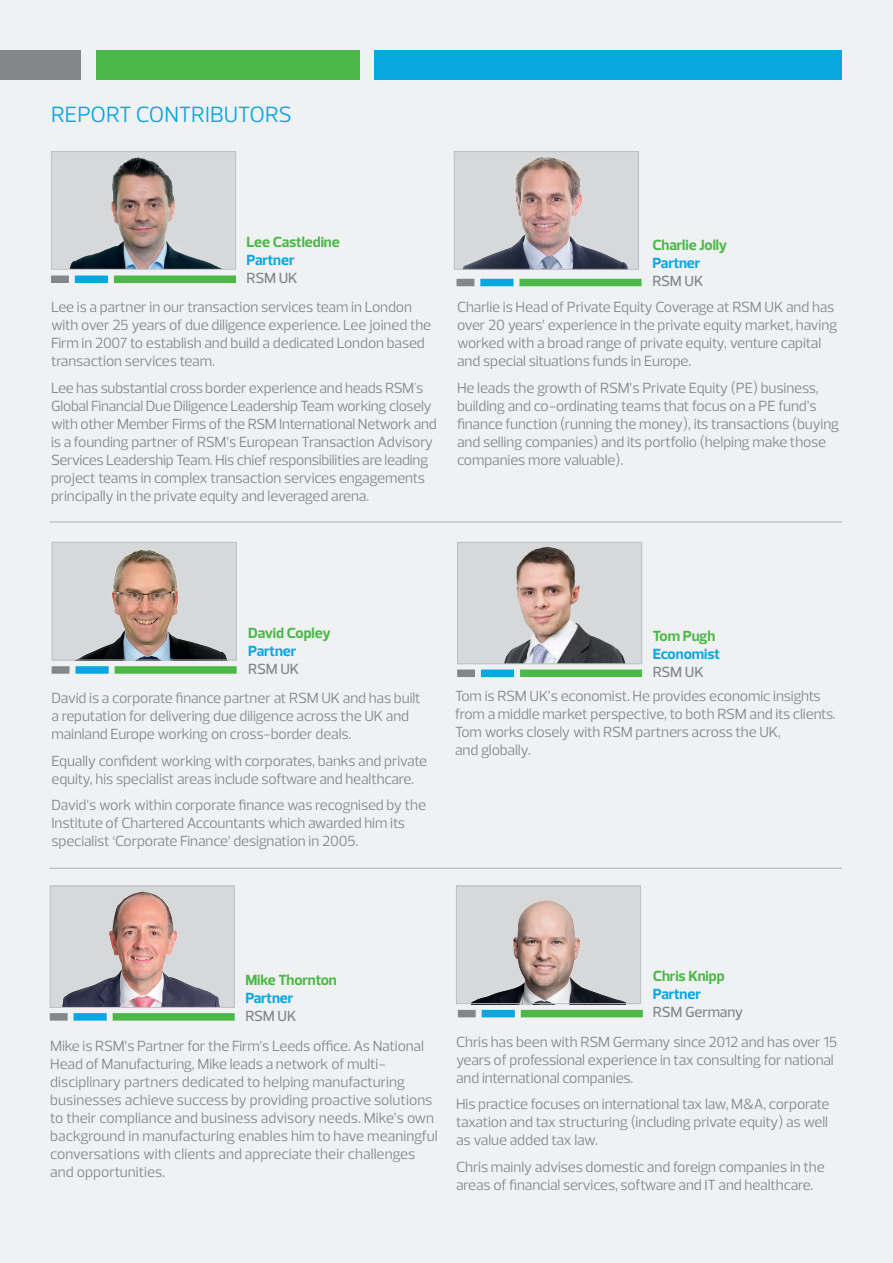
<style>
.page{position:relative;width:893px;height:1263px;background:#f0f1f2}
.page>*{position:absolute;margin:0;border:0;box-sizing:border-box;transform-origin:0 0}
.t1{font:22.5px "Prelo";letter-spacing:-.01em;color:#08a7e0}
.t2{font:15px/18px "Prelo";letter-spacing:-.01em;color:#848689}
.t3{font:700 15px "Prelo";letter-spacing:-.005em;color:#4cb848}
.t4{font:700 15px "Prelo";letter-spacing:-.005em;color:#08a7e0}
.t5{font:500 15px "Prelo";letter-spacing:-.025em;color:#848689}
</style>
<div class="page">
<img style="left:53px;top:153px;width:181px;height:115px">
<div style="left:51px;top:275px;width:18px;height:8px;background:#848689"></div>
<div style="left:75px;top:275px;width:33px;height:8px;background:#08a7e0"></div>
<div style="left:114px;top:275px;width:122px;height:8px;background:#4cb848"></div>
<div style="left:51px;top:151px;width:185px;height:119px;border:1px solid #bebfc2"></div>
<img style="left:57px;top:544px;width:178px;height:114px">
<div style="left:52px;top:666px;width:18px;height:8px;background:#848689"></div>
<div style="left:75px;top:666px;width:34px;height:8px;background:#08a7e0"></div>
<div style="left:115px;top:666px;width:122px;height:8px;background:#4cb848"></div>
<div style="left:52px;top:542px;width:185px;height:118px;border:1px solid #bebfc2"></div>
<div style="left:456px;top:885px;width:185px;height:119px;background:#d7d8da"></div>
<img style="left:472px;top:900px;width:153px;height:102px">
<div style="left:458px;top:1010px;width:18px;height:7px;background:#848689"></div>
<div style="left:482px;top:1010px;width:33px;height:7px;background:#08a7e0"></div>
<div style="left:521px;top:1010px;width:122px;height:7px;background:#4cb848"></div>
<div style="left:456px;top:885px;width:185px;height:119px;border:1px solid #bebfc2"></div>
<img style="left:456px;top:153px;width:181px;height:115px">
<div style="left:457px;top:279px;width:17px;height:7px;background:#848689"></div>
<div style="left:480px;top:279px;width:33px;height:7px;background:#08a7e0"></div>
<div style="left:519px;top:279px;width:122px;height:7px;background:#4cb848"></div>
<div style="left:454px;top:151px;width:185px;height:119px;border:1px solid #bebfc2"></div>
<img style="left:52px;top:887px;width:181px;height:119px">
<div style="left:50px;top:1013px;width:18px;height:8px;background:#848689"></div>
<div style="left:74px;top:1013px;width:33px;height:8px;background:#08a7e0"></div>
<div style="left:113px;top:1013px;width:122px;height:8px;background:#4cb848"></div>
<div style="left:50px;top:885px;width:185px;height:123px;border:1px solid #bebfc2"></div>
<img style="left:459px;top:544px;width:181px;height:118px">
<div style="left:457px;top:669px;width:18px;height:8px;background:#848689"></div>
<div style="left:481px;top:669px;width:33px;height:8px;background:#08a7e0"></div>
<div style="left:520px;top:669px;width:122px;height:8px;background:#4cb848"></div>
<div style="left:457px;top:542px;width:185px;height:122px;border:1px solid #bebfc2"></div>
<div style="left:96px;top:50px;width:263px;height:30px;background:#4cb848"></div>
<hr style="left:892px;top:50px;width:1px;height:30px;background:#848689">
<div style="left:0;top:50px;width:81px;height:30px;background:#848689"></div>
<div style="left:375px;top:50px;width:467px;height:30px;background:#08a7e0"></div>
<hr style="left:50px;top:522px;width:792px;height:1px;background:#848689">
<hr style="left:50px;top:868px;width:792px;height:1px;background:#848689">
<h1 class="t1" style="left:51px;top:102px;width:242px">REPORT CONTRIBUTORS</h1>
<p class="t3" style="left:247px;top:233px;width:95px">Lee Castledine</p>
<p class="t4" style="left:247px;top:251px;width:50px">Partner</p>
<p class="t5" style="left:247px;top:269px;width:53px">RSM UK</p>
<p class="t2" style="left:51px;top:298px;width:382px">Lee is a partner in our transaction services team in London with over 25 years of due diligence experience. Lee joined the Firm in 2007 to establish and build a dedicated London based transaction services team.</p>
<p class="t2" style="left:51px;top:379px;width:387px">Lee has substantial cross border experience and heads RSM's Global Financial Due Diligence Leadership Team working closely with other Member Firms of the RSM International Network and is a founding partner of RSM’s European Transaction Advisory Services Leadership Team. His chief responsibilities are leading project teams in complex transaction services engagements principally in the private equity and leveraged arena.</p>
<p class="t3" style="left:652px;top:237px;width:76px">Charlie Jolly</p>
<p class="t4" style="left:652px;top:255px;width:50px">Partner</p>
<p class="t5" style="left:652px;top:273px;width:53px">RSM UK</p>
<p class="t2" style="left:457px;top:298px;width:382px">Charlie is Head of Private Equity Coverage at RSM UK and has over 20 years’ experience in the private equity market, having worked with a broad range of private equity, venture capital and special situations funds in Europe.</p>
<p class="t2" style="left:457px;top:379px;width:384px">He leads the growth of RSM’s Private Equity (PE) business, building and co-ordinating teams that focus on a PE fund’s finance function (running the money), its transactions (buying and selling companies) and its portfolio (helping make those companies more valuable).</p>
<p class="t3" style="left:248px;top:624px;width:84px">David Copley</p>
<p class="t4" style="left:248px;top:642px;width:50px">Partner</p>
<p class="t5" style="left:248px;top:660px;width:53px">RSM UK</p>
<p class="t2" style="left:51px;top:689px;width:371px">David is a corporate finance partner at RSM UK and has built a reputation for delivering due diligence across the UK and mainland Europe working on cross-border deals.</p>
<p class="t2" style="left:51px;top:751px;width:377px">Equally confident working with corporates, banks and private equity, his specialist areas include software and healthcare.</p>
<p class="t2" style="left:51px;top:796px;width:376px">David’s work within corporate finance was recognised by the<br>Institute of Chartered Accountants which awarded him its specialist ‘Corporate Finance’ designation in 2005.</p>
<p class="t3" style="left:653px;top:627px;width:64px">Tom Pugh</p>
<p class="t4" style="left:653px;top:645px;width:69px">Economist</p>
<p class="t5" style="left:653px;top:663px;width:53px">RSM UK</p>
<p class="t2" style="left:455px;top:687px;width:382px">Tom is RSM UK’s economist. He provides economic insights from a middle market perspective, to both RSM and its clients.<br>Tom works closely with RSM partners across the UK,<br>and globally.</p>
<p class="t3" style="left:245px;top:971px;width:93px">Mike Thornton</p>
<p class="t4" style="left:245px;top:989px;width:50px">Partner</p>
<p class="t5" style="left:245px;top:1007px;width:53px">RSM UK</p>
<p class="t2" style="left:50px;top:1037px;width:389px">Mike is RSM’s Partner for the Firm’s Leeds office. As National Head of Manufacturing, Mike leads a network of multi&shy;disciplinary partners dedicated to helping manufacturing businesses achieve success by providing proactive solutions to their compliance and business advisory needs. Mike’s own background in manufacturing enables him to have meaningful conversations with clients and appreciate their challenges and opportunities.</p>
<p class="t3" style="left:653px;top:968px;width:73px">Chris Knipp</p>
<p class="t4" style="left:653px;top:986px;width:50px">Partner</p>
<p class="t5" style="left:653px;top:1004px;width:92px">RSM Germany</p>
<p class="t2" style="left:456px;top:1032px;width:383px">Chris has been with RSM Germany since 2012 and has over 15 years of professional experience in tax consulting for national and international companies.</p>
<p class="t2" style="left:456px;top:1095px;width:375px;text-align:justify">His practice focuses on international tax law, M&amp;A, corporate taxation and tax structuring (including private equity) as well as value added tax law.</p>
<p class="t2" style="left:456px;top:1158px;width:370px">Chris mainly advises domestic and foreign companies in the areas of financial services, software and IT and healthcare.</p>
</div>
